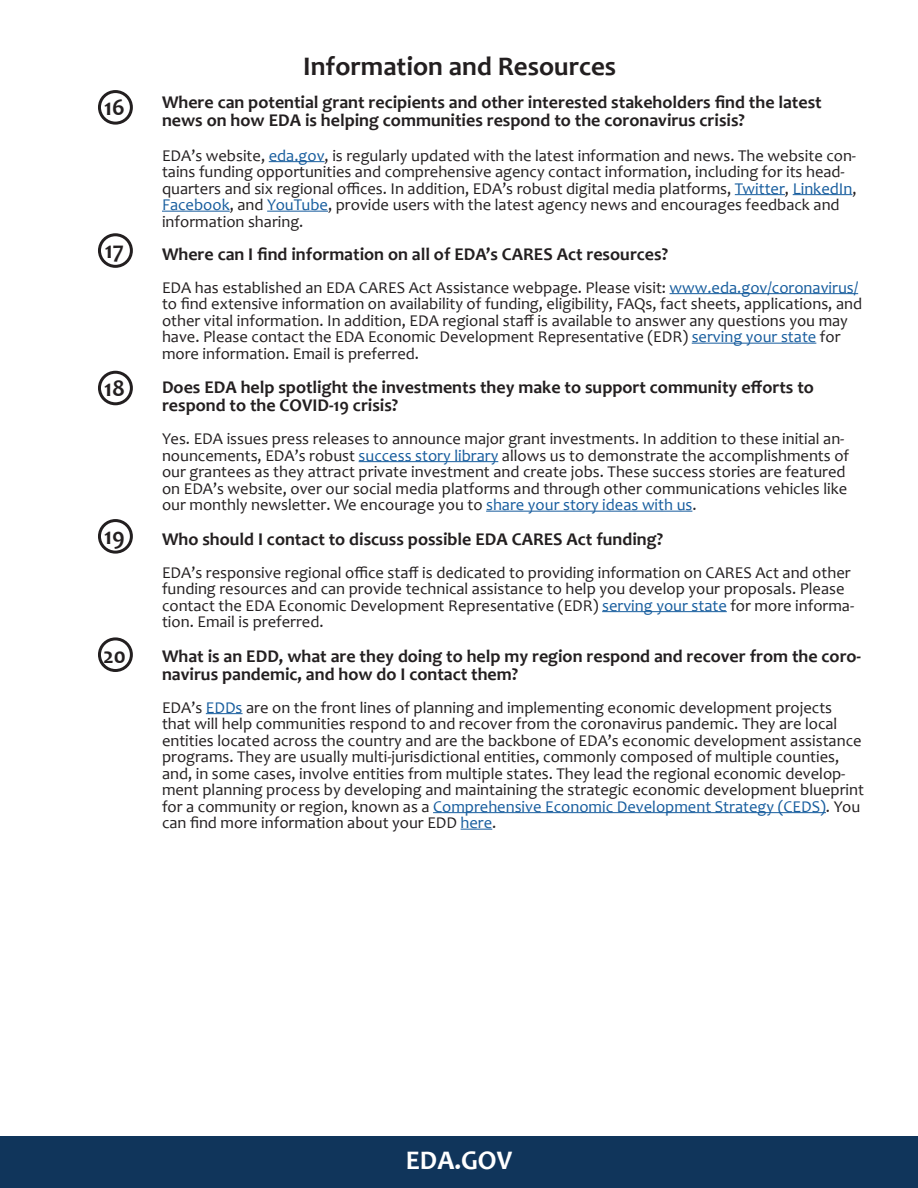
<style>
.page{position:relative;width:918px;height:1188px;background:#fff}
.page>*{position:absolute;margin:0;border:0;box-sizing:border-box;transform-origin:0 0}
.Headers_destination{font:700 27px "Candara";color:#231f20}
.t1{font:700 27px "Candara";color:#fff}
.t2{font:700 24px "Candara";color:#231f20}
.t3{font:700 22.5px "Candara";color:#231f20}
.EDD_destination{font:700 18px/18px "Candara";color:#231f20}
.t4{font:16.5px/16.5px "Candara";color:#231f20}
.s1{color:#175d9e}
</style>
<div class="page">
<hr style="left:269px;top:161px;width:56px;height:1px;background:#175d9e">
<hr style="left:735px;top:194px;width:50px;height:1px;background:#175d9e">
<hr style="left:793px;top:194px;width:59px;height:1px;background:#175d9e">
<hr style="left:162px;top:211px;width:68px;height:1px;background:#175d9e">
<hr style="left:267px;top:211px;width:61px;height:1px;background:#175d9e">
<hr style="left:670px;top:293px;width:188px;height:1px;background:#175d9e">
<hr style="left:692px;top:343px;width:124px;height:1px;background:#175d9e">
<hr style="left:359px;top:461px;width:139px;height:1px;background:#175d9e">
<hr style="left:486px;top:511px;width:206px;height:1px;background:#175d9e">
<hr style="left:602px;top:611px;width:125px;height:1px;background:#175d9e">
<hr style="left:206px;top:713px;width:37px;height:1px;background:#175d9e">
<hr style="left:433px;top:812px;width:393px;height:1px;background:#175d9e">
<hr style="left:461px;top:829px;width:31px;height:1px;background:#175d9e">
<div style="left:0;top:1137px;width:917px;height:51px;background:#10355b"></div>
<div style="left:98px;top:371px;width:35px;height:34px;border:3px solid #231f20;border-radius:50%"></div>
<div style="left:98px;top:519px;width:35px;height:35px;border:3px solid #231f20;border-radius:50%"></div>
<div style="left:98px;top:637px;width:35px;height:35px;border:3px solid #231f20;border-radius:50%"></div>
<div style="left:98px;top:90px;width:35px;height:35px;border:3px solid #231f20;border-radius:50%"></div>
<div style="left:98px;top:233px;width:35px;height:35px;border:3px solid #231f20;border-radius:50%"></div>
<p class="t2" style="left:104px;top:92px;width:22px">16</p>
<p class="t2" style="left:105px;top:235px;width:21px">17</p>
<p class="t2" style="left:104px;top:373px;width:22px">18</p>
<p class="t2" style="left:104px;top:521px;width:22px">19</p>
<p class="t3" style="left:103px;top:641px;width:24px">20</p>
<p class="Headers_destination" style="left:303px;top:49px;width:314px">Information and Resources</p>
<p class="EDD_destination" style="left:162px;top:93px;width:661px">Where can potential grant recipients and other interested stakeholders find the latest news on how EDA is helping communities respond to the coronavirus crisis?</p>
<p class="t4" style="left:162px;top:147px;width:696px">EDA’s website, <span class="s1">eda.gov</span>, is regularly updated with the latest information and news. The website con&shy;tains funding opportunities and comprehensive agency contact information, including for its head&shy;quarters and six regional offices. In addition, EDA’s robust digital media platforms, <span class="s1">Twitter</span>, <span class="s1">LinkedIn</span>, <span class="s1">Facebook</span>, and <span class="s1">YouTube</span>, provide users with the latest agency news and encourages feedback and information sharing.</p>
<p class="EDD_destination" style="left:162px;top:245px;width:508px">Where can I find information on all of EDA’s CARES Act resources?</p>
<p class="t4" style="left:162px;top:279px;width:702px">EDA has established an EDA CARES Act Assistance webpage. Please visit: <span class="s1">www.eda.gov/coronavirus/ </span>to find extensive information on availability of funding, eligibility, FAQs, fact sheets, applications, and other vital information. In addition, EDA regional staff is available to answer any questions you may have. Please contact the EDA Economic Development Representative (EDR) <span class="s1">serving your state</span> for more information. Email is preferred.</p>
<p class="EDD_destination" style="left:162px;top:378px;width:653px">Does EDA help spotlight the investments they make to support community efforts to</p>
<p class="EDD_destination" style="left:162px;top:396px;width:238px">respond to the COVID-19 crisis?</p>
<p class="t4" style="left:162px;top:430px;width:689px">Yes. EDA issues press releases to announce major grant investments. In addition to these initial an&shy;nouncements, EDA’s robust <span class="s1">success story library</span> allows us to demonstrate the accomplishments of our grantees as they attract private investment and create jobs. These success stories are featured on EDA’s website, over our social media platforms and through other communications vehicles like our monthly newsletter. We encourage you to <span class="s1">share your story ideas with us</span>.</p>
<p class="EDD_destination" style="left:162px;top:530px;width:503px">Who should I contact to discuss possible EDA CARES Act funding?</p>
<p class="t4" style="left:162px;top:564px;width:694px">EDA’s responsive regional office staff is dedicated to providing information on CARES Act and other funding resources and can provide technical assistance to help you develop your proposals. Please contact the EDA Economic Development Representative (EDR) <span class="s1">serving your state</span> for more informa&shy;tion. Email is preferred.</p>
<p class="EDD_destination" style="left:162px;top:647px;width:701px">What is an EDD, what are they doing to help my region respond and recover from the coro&shy;navirus pandemic, and how do I contact them?</p>
<p class="t4" style="left:162px;top:699px;width:704px">EDA’s <span class="s1">EDDs</span> are on the front lines of planning and implementing economic development projects that will help communities respond to and recover from the coronavirus pandemic. They are local entities located across the country and are the backbone of EDA’s economic development assistance programs. They are usually multi-jurisdictional entities, commonly composed of multiple counties, and, in some cases, involve entities from multiple states. They lead the regional economic develop&shy;ment planning process by developing and maintaining the strategic economic development blueprint for a community or region, known as a <span class="s1">Comprehensive Economic Development Strategy (CEDS)</span>. You can find more information about your EDD <span class="s1">here</span>.</p>
<p class="t1" style="left:406px;top:1144px;width:108px">EDA.GOV</p>
</div>
